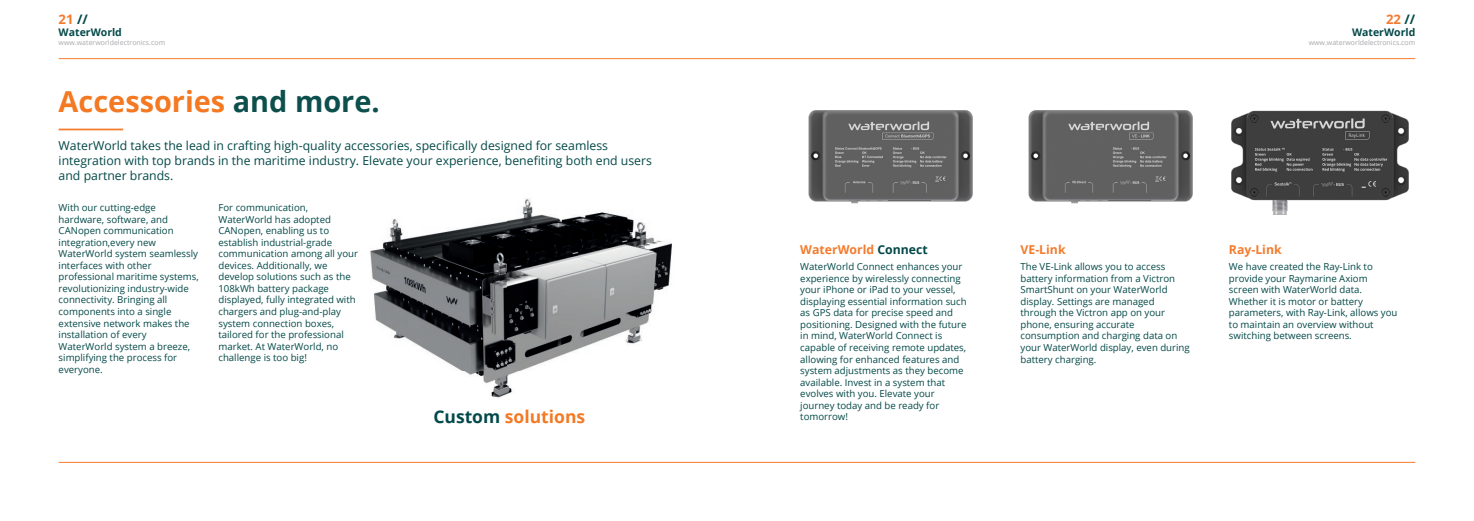
<style>
.page{position:relative;width:1474px;height:521px;background:#fff}
.page>*{position:absolute;margin:0;border:0;box-sizing:border-box;transform-origin:0 0}
.t1{font:700 28.88px "Open Sans";color:#f47923}
.t2{font:700 17.5px "Open Sans";color:#f47923}
.t3{font:700 13.12px "Open Sans";color:#f47b2d}
.t4{font:12.25px/14.7px "Open Sans";color:#044948}
.t5{font:700 12.25px "Open Sans";color:#f47b2d}
.t6{font:700 10.5px "Open Sans";color:#044949}
.Uitgelijnd{font:9.62px/11.5px "Open Sans";color:#044948}
.t7{font:7px "Open Sans";color:#a8a9ad}
.s1{color:#044949}
.s2{color:#0c4f4d}
</style>
<div class="page">
<img style="left:370px;top:198px;width:302px;height:200px">
<hr style="left:59px;top:129px;width:64px;height:1px;background:#f47b2d">
<img style="left:808px;top:110px;width:159px;height:94px">
<img style="left:1243px;top:110px;width:166px;height:105px">
<img style="left:967px;top:110px;width:276px;height:94px">
<hr style="left:59px;top:58px;width:678px;height:1px;background:#f47b2d">
<hr style="left:59px;top:462px;width:678px;height:1px;background:#f47b2d">
<hr style="left:737px;top:58px;width:678px;height:1px;background:#f47b2d">
<hr style="left:737px;top:462px;width:678px;height:1px;background:#f47b2d">
<h3 class="t3" style="left:59px;top:10px;width:31px">21 <span class="s1">//</span></h3>
<p class="t6" style="left:59px;top:25px;width:65px">WaterWorld</p>
<p class="t7" style="left:59px;top:37px;width:108px">www.waterworldelectronics.com</p>
<p class="t1" style="left:59px;top:81px;width:322px">Accessories <span class="s2">and more.</span></p>
<p class="t4" style="left:59px;top:138px;width:595px">WaterWorld takes the lead in crafting high-quality accessories, specifically designed for seamless integration with top brands in the maritime industry. Elevate your experience, benefiting both end users and partner brands.</p>
<p class="Uitgelijnd" style="left:59px;top:201px;width:142px">With our cutting-edge hardware, software, and<br>CANopen communication integration,every new<br>WaterWorld system seamlessly interfaces with other professional maritime systems, revolutionizing industry-wide connectivity. Bringing all components into a single extensive network makes the installation of every<br>WaterWorld system a breeze, simplifying the process for everyone.</p>
<p class="Uitgelijnd" style="left:218px;top:201px;width:141px">For communication,<br>WaterWorld has adopted<br>CANopen, enabling us to establish industrial-grade communication among all your devices. Additionally, we develop solutions such as the<br>108kWh battery package displayed, fully integrated with chargers and plug-and-play system connection boxes, tailored for the professional market. At WaterWorld, no challenge is too big!</p>
<p class="t2" style="left:433px;top:405px;width:153px"><span class="s1">Custom</span> solutions</p>
<h3 class="t3" style="left:1385px;top:10px;width:31px">22 <span class="s1">//</span></h3>
<p class="t6" style="left:1351px;top:25px;width:65px">WaterWorld</p>
<p class="t7" style="left:1308px;top:37px;width:108px">www.waterworldelectronics.com</p>
<p class="t5" style="left:800px;top:241px;width:129px">WaterWorld <span class="s1">Connect</span></p>
<p class="Uitgelijnd" style="left:800px;top:261px;width:168px">WaterWorld Connect enhances your experience by wirelessly connecting your iPhone or iPad to your vessel, displaying essential information such as GPS data for precise speed and positioning. Designed with the future in mind, WaterWorld Connect is capable of receiving remote updates, allowing for enhanced features and system adjustments as they become available. Invest in a system that evolves with you. Elevate your journey today and be ready for tomorrow!</p>
<p class="t5" style="left:1020px;top:241px;width:47px">VE-Link</p>
<p class="Uitgelijnd" style="left:1020px;top:261px;width:171px">The VE-Link allows you to access battery information from a Victron<br>SmartShunt on your WaterWorld display. Settings are managed through the Victron app on your phone, ensuring accurate consumption and charging data on your WaterWorld display, even during battery charging.</p>
<p class="t5" style="left:1228px;top:241px;width:54px">Ray-Link</p>
<p class="Uitgelijnd" style="left:1228px;top:261px;width:170px">We have created the Ray-Link to provide your Raymarine Axiom screen with WaterWorld data.<br>Whether it is motor or battery parameters, with Ray-Link, allows you to maintain an overview without switching between screens.</p>
</div>
